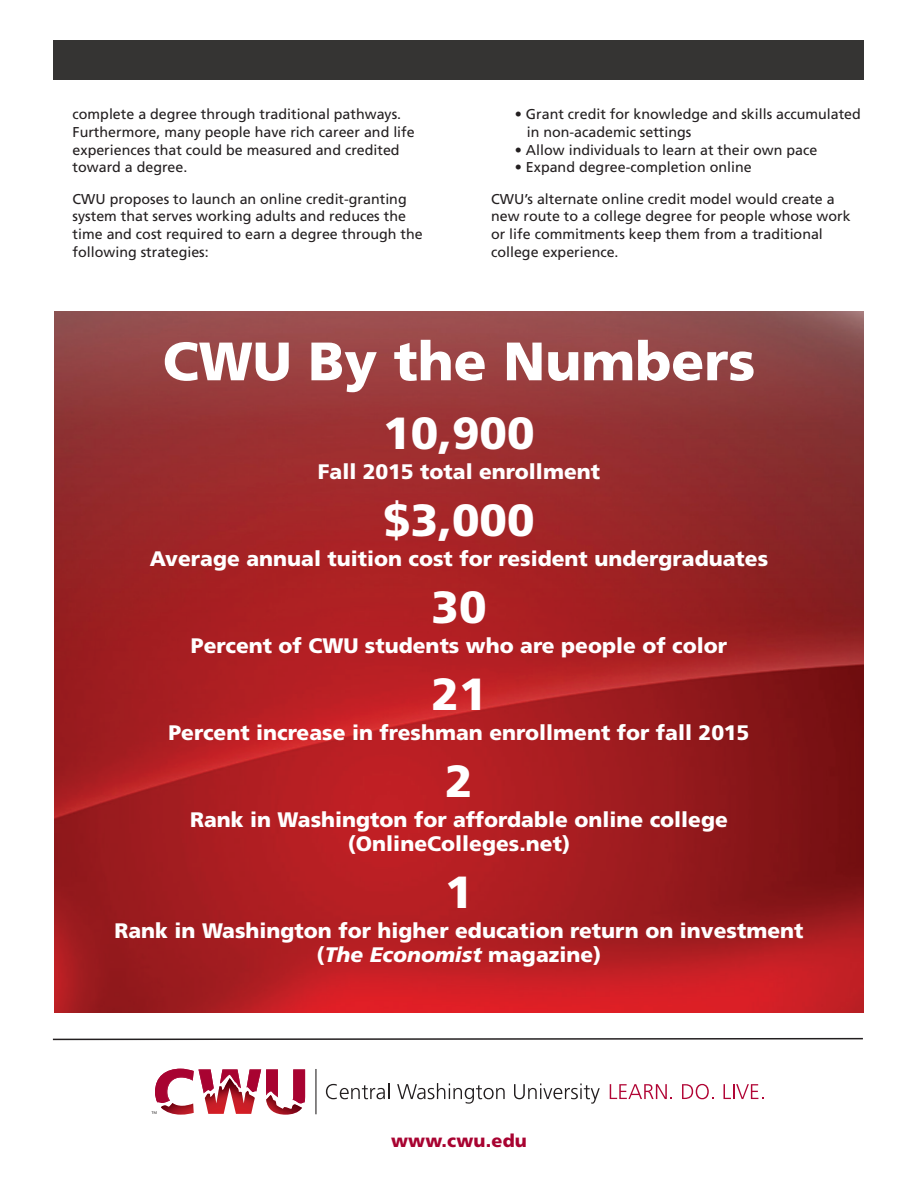
<style>
.page{position:relative;width:918px;height:1188px;background:#fff}
.page>*{position:absolute;margin:0;border:0;box-sizing:border-box;transform-origin:0 0}
.t1{font:900 54px "Frutiger";color:#fff}
.t2{font:900 45px "Frutiger";color:#fff}
.t3{font:900 21px/24px "Frutiger";color:#fff;text-align:center}
.t4{font:900 18px "Frutiger";letter-spacing:.01em;color:#a80331}
.t5{font:14.25px/17.5px "Frutiger";color:#231f20}
.s1{font-style:italic}
</style>
<div class="page">
<div style="left:53px;top:40px;width:811px;height:40px;background:#353433"></div>
<svg style="left:326px;top:1083px;width:63px;height:16px"></svg>
<svg style="left:397px;top:1083px;width:108px;height:21px"></svg>
<svg style="left:514px;top:1083px;width:86px;height:21px"></svg>
<svg style="left:610px;top:1084px;width:62px;height:15px"></svg>
<svg style="left:682px;top:1084px;width:32px;height:15px"></svg>
<svg style="left:724px;top:1084px;width:40px;height:15px"></svg>
<hr style="left:315px;top:1069px;width:1px;height:45px;background:#231f20">
<svg style="left:151px;top:1069px;width:154px;height:46px"></svg>
<svg style="left:52px;top:1037px;width:811px;height:4px"></svg>
<img style="left:54px;top:311px;width:810px;height:701px">
<p class="t5" style="left:73px;top:106px;width:344px">complete a degree through traditional pathways.<br>Furthermore, many people have rich career and life experiences that could be measured and credited toward a degree.</p>
<p class="t5" style="left:73px;top:190px;width:352px">CWU proposes to launch an online credit-granting system that serves working adults and reduces the time and cost required to earn a degree through the following strategies:</p>
<p class="t5" style="left:527px;top:106px;width:336px;text-indent:-12px">• Grant credit for knowledge and skills accumulated in non-academic settings</p>
<p class="t5" style="left:515px;top:141px;width:304px">• Allow individuals to learn at their own pace</p>
<p class="t5" style="left:515px;top:159px;width:238px">• Expand degree-completion online</p>
<p class="t5" style="left:491px;top:190px;width:361px">CWU’s alternate online credit model would create a new route to a college degree for people whose work or life commitments keep them from a traditional college experience.</p>
<h1 class="t1" style="left:163px;top:329px;width:594px">CWU By the Numbers</h1>
<h2 class="t2" style="left:383px;top:406px;width:153px">10,900</h2>
<h3 class="t3" style="left:318px;top:460px;width:284px">Fall 2015 total enrollment</h3>
<h2 class="t2" style="left:383px;top:493px;width:153px">$3,000</h2>
<h3 class="t3" style="left:150px;top:547px;width:620px">Average annual tuition cost for resident undergraduates</h3>
<h2 class="t2" style="left:431px;top:580px;width:57px">30</h2>
<h3 class="t3" style="left:191px;top:634px;width:538px">Percent of CWU students who are people of color</h3>
<h2 class="t2" style="left:431px;top:667px;width:57px">21</h2>
<h3 class="t3" style="left:168px;top:721px;width:583px">Percent increase in freshman enrollment for fall 2015</h3>
<h2 class="t2" style="left:445px;top:754px;width:29px">2</h2>
<h3 class="t3" style="left:190px;top:808px;width:539px">Rank in Washington for affordable online college (OnlineColleges.net)</h3>
<h2 class="t2" style="left:445px;top:865px;width:29px">1</h2>
<h3 class="t3" style="left:114px;top:919px;width:691px">Rank in Washington for higher education return on investment (<span class="s1">The Economist</span> magazine)</h3>
<p class="t4" style="left:391px;top:1130px;width:137px">www.cwu.edu</p>
</div>
